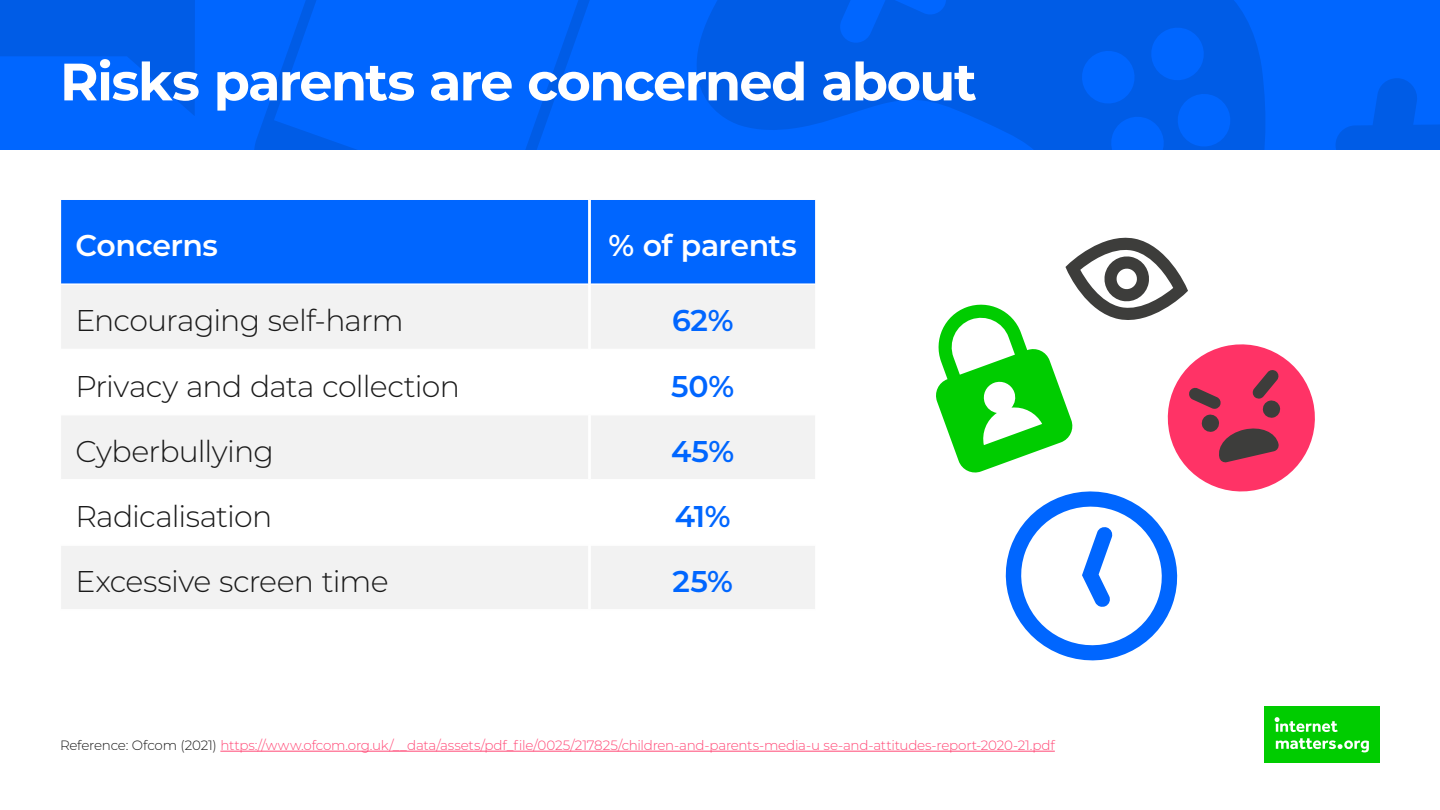
<style>
.page{position:relative;width:1440px;height:810px;background:#fff}
.page>*{position:absolute;margin:0;border:0;box-sizing:border-box;transform-origin:0 0}
.t1{font:700 52.5px "Montserrat";letter-spacing:-.035em;color:#fff}
.t2{font:300 30px "Montserrat";letter-spacing:-.025em;color:#1a1a1a}
.t3{font:600 30px "Montserrat";letter-spacing:-.015em;color:#fff}
.t4{font:600 30px "Montserrat";letter-spacing:-.005em;color:#06f}
.t5{font:300 13.5px "Montserrat";letter-spacing:-.02em;color:#ff4775}
.s1{color:#1a1a1a}
</style>
<div class="page">
<div style="left:1265px;top:707px;width:115px;height:56px;background:#0c0"></div>
<svg style="left:1275px;top:717px;width:94px;height:35px"></svg>
<div style="left:0;top:0;width:1440px;height:150px;background:#06f"></div>
<svg style="left:697px;top:0;width:568px;height:150px;fill:#005ce6"></svg>
<svg style="left:0;top:0;width:195px;height:116px"></svg>
<svg style="left:254px;top:0;width:336px;height:150px"></svg>
<svg style="left:1335px;top:78px;width:105px;height:72px"></svg>
<hr style="left:220px;top:751px;width:835px;height:1px;background:#ff4775">
<div style="left:61px;top:200px;width:755px;height:84px;background:#06f"></div>
<div style="left:61px;top:285px;width:754px;height:324px;background:#f2f2f2"></div>
<svg style="left:61px;top:351px;width:754px;height:194px"></svg>
<hr style="left:588px;top:200px;width:3px;height:84px;background:#fff">
<hr style="left:588px;top:284px;width:3px;height:65px;background:#fff">
<hr style="left:588px;top:349px;width:3px;height:66px;background:#fff">
<hr style="left:588px;top:415px;width:3px;height:65px;background:#fff">
<hr style="left:588px;top:480px;width:3px;height:65px;background:#fff">
<hr style="left:588px;top:545px;width:3px;height:65px;background:#fff">
<hr style="left:61px;top:349px;width:527px;height:1px;background:#fff">
<hr style="left:61px;top:350px;width:527px;height:1px;background:#fff">
<hr style="left:591px;top:349px;width:225px;height:1px;background:#fff">
<hr style="left:591px;top:350px;width:225px;height:1px;background:#fff">
<hr style="left:61px;top:414px;width:527px;height:1px;background:#fff">
<hr style="left:61px;top:415px;width:527px;height:1px;background:#fff">
<hr style="left:591px;top:414px;width:225px;height:1px;background:#fff">
<hr style="left:591px;top:415px;width:225px;height:1px;background:#fff">
<hr style="left:61px;top:479px;width:527px;height:1px;background:#fff">
<hr style="left:61px;top:480px;width:527px;height:1px;background:#fff">
<hr style="left:591px;top:479px;width:225px;height:1px;background:#fff">
<hr style="left:591px;top:480px;width:225px;height:1px;background:#fff">
<hr style="left:61px;top:545px;width:527px;height:1px;background:#fff">
<hr style="left:591px;top:545px;width:225px;height:1px;background:#fff">
<svg style="left:936px;top:237px;width:379px;height:424px"></svg>
<h1 class="t1" style="left:60px;top:44px;width:918px">Risks parents are concerned about</h1>
<h2 class="t3" style="left:75px;top:224px;width:144px">Concerns</h2>
<h2 class="t3" style="left:609px;top:224px;width:190px">% of parents</h2>
<h2 class="t2" style="left:75px;top:300px;width:330px">Encouraging self-harm</h2>
<h2 class="t4" style="left:672px;top:299px;width:63px">62%</h2>
<h2 class="t2" style="left:75px;top:366px;width:386px">Privacy and data collection</h2>
<h2 class="t4" style="left:671px;top:365px;width:65px">50%</h2>
<h2 class="t2" style="left:75px;top:431px;width:200px">Cyberbullying</h2>
<h2 class="t4" style="left:671px;top:430px;width:65px">45%</h2>
<h2 class="t2" style="left:75px;top:496px;width:199px">Radicalisation</h2>
<h2 class="t4" style="left:675px;top:495px;width:57px">41%</h2>
<h2 class="t2" style="left:75px;top:561px;width:315px">Excessive screen time</h2>
<h2 class="t4" style="left:672px;top:560px;width:62px">25%</h2>
<p class="t5" style="left:60px;top:736px;width:996px"><span class="s1">Reference: Ofcom (2021)</span> https://www.ofcom.org.uk/__data/assets/pdf_file/0025/217825/children-and-parents-media-u se-and-attitudes-report-2020-21.pdf</p>
</div>
